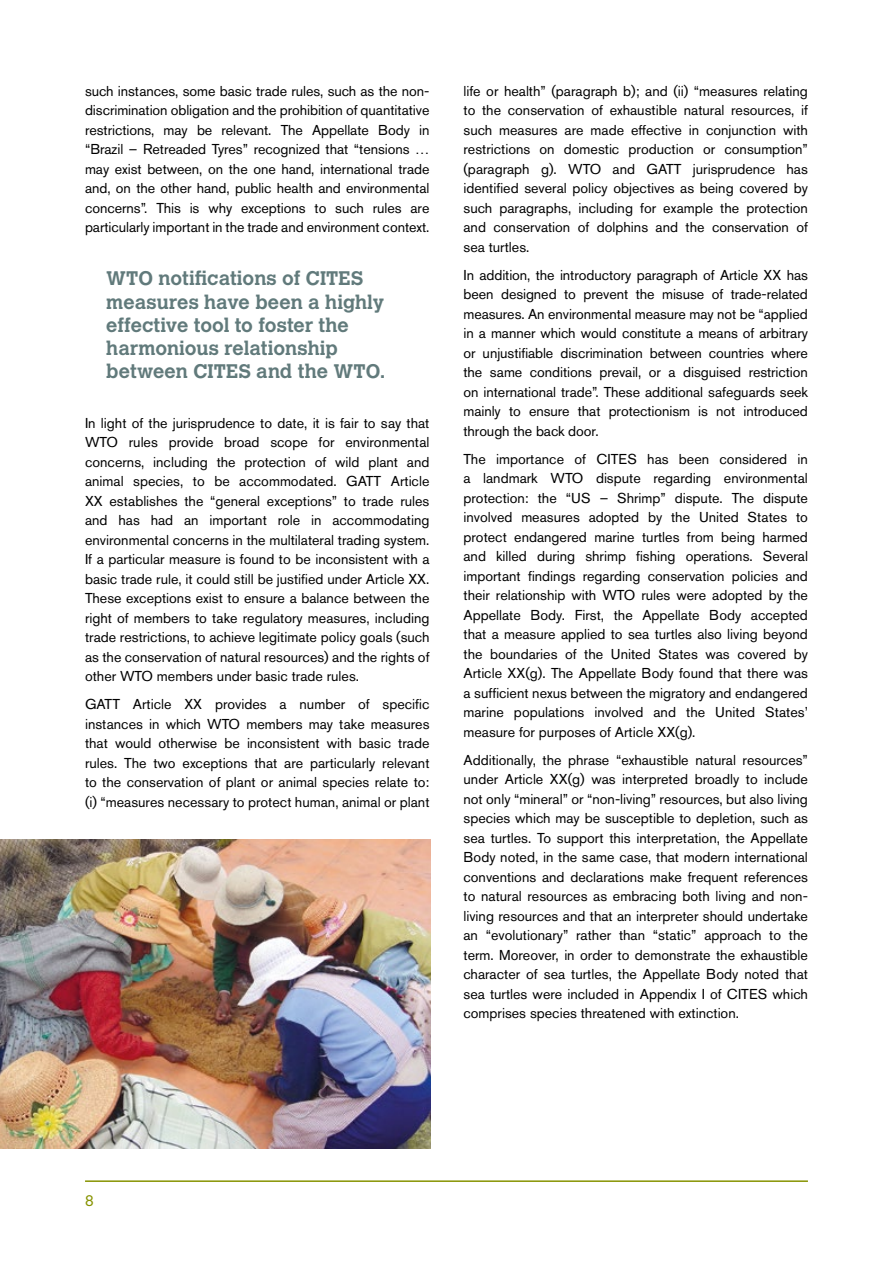
<style>
.page{position:relative;width:893px;height:1263px;background:#fff}
.page>*{position:absolute;margin:0;border:0;box-sizing:border-box;transform-origin:0 0}
.t1{font:700 19.5px/23.2px "Calvert MT Std";color:#617a7b}
.t2{font:300 15px "Calvert MT Std";color:#879300}
.t3{font:14.25px/19.5px "Akzidenz Grotesk BE";color:#000;text-align:justify}
</style>
<div class="page">
<hr style="left:85px;top:1180px;width:723px;height:2px;background:#879300">
<img style="left:0;top:839px;width:431px;height:309px">
<p class="t3" style="left:85px;top:81px;width:346px">such instances, some basic trade rules, such as the non&shy;discrimination obligation and the prohibition of quantitative restrictions, may be relevant. The Appellate Body in “Brazil – Retreaded Tyres” recognized that “tensions … may exist between, on the one hand, international trade and, on the other hand, public health and environmental concerns”. This is why exceptions to such rules are particularly important in the trade and environment context.</p>
<h1 class="t1" style="left:106px;top:266px;width:281px">WTO notifications of CITES measures have been a highly effective tool to foster the harmonious relationship between CITES and the WTO.</h1>
<p class="t3" style="left:85px;top:413px;width:346px">In light of the jurisprudence to date, it is fair to say that WTO rules provide broad scope for environmental concerns, including the protection of wild plant and animal species, to be accommodated. GATT Article XX establishes the “general exceptions” to trade rules and has had an important role in accommodating environmental concerns in the multilateral trading system.<br>If a particular measure is found to be inconsistent with a basic trade rule, it could still be justified under Article XX.<br>These exceptions exist to ensure a balance between the right of members to take regulatory measures, including trade restrictions, to achieve legitimate policy goals (such as the conservation of natural resources) and the rights of other WTO members under basic trade rules.</p>
<p class="t3" style="left:85px;top:694px;width:346px">GATT Article XX provides a number of specific instances in which WTO members may take measures that would otherwise be inconsistent with basic trade rules. The two exceptions that are particularly relevant to the conservation of plant or animal species relate to: (i) “measures necessary to protect human, animal or plant</p>
<p class="t3" style="left:463px;top:81px;width:346px">life or health” (paragraph b); and (ii) “measures relating to the conservation of exhaustible natural resources, if such measures are made effective in conjunction with restrictions on domestic production or consumption” (paragraph g). WTO and GATT jurisprudence has identified several policy objectives as being covered by such paragraphs, including for example the protection and conservation of dolphins and the conservation of sea turtles.</p>
<p class="t3" style="left:463px;top:265px;width:346px">In addition, the introductory paragraph of Article XX has been designed to prevent the misuse of trade-related measures. An environmental measure may not be “applied in a manner which would constitute a means of arbitrary or unjustifiable discrimination between countries where the same conditions prevail, or a disguised restriction on international trade”. These additional safeguards seek mainly to ensure that protectionism is not introduced through the back door.</p>
<p class="t3" style="left:463px;top:449px;width:346px">The importance of CITES has been considered in a landmark WTO dispute regarding environmental protection: the “US – Shrimp” dispute. The dispute involved measures adopted by the United States to protect endangered marine turtles from being harmed and killed during shrimp fishing operations. Several important findings regarding conservation policies and their relationship with WTO rules were adopted by the Appellate Body. First, the Appellate Body accepted that a measure applied to sea turtles also living beyond the boundaries of the United States was covered by Article XX(g). The Appellate Body found that there was a sufficient nexus between the migratory and endangered marine populations involved and the United States’ measure for purposes of Article XX(g).</p>
<p class="t3" style="left:463px;top:750px;width:346px">Additionally, the phrase “exhaustible natural resources” under Article XX(g) was interpreted broadly to include not only “mineral” or “non-living” resources, but also living species which may be susceptible to depletion, such as sea turtles. To support this interpretation, the Appellate Body noted, in the same case, that modern international conventions and declarations make frequent references to natural resources as embracing both living and non&shy;living resources and that an interpreter should undertake an “evolutionary” rather than “static” approach to the term. Moreover, in order to demonstrate the exhaustible character of sea turtles, the Appellate Body noted that sea turtles were included in Appendix I of CITES which comprises species threatened with extinction.</p>
<p class="t2" style="left:85px;top:1192px;width:10px">8</p>
</div>
